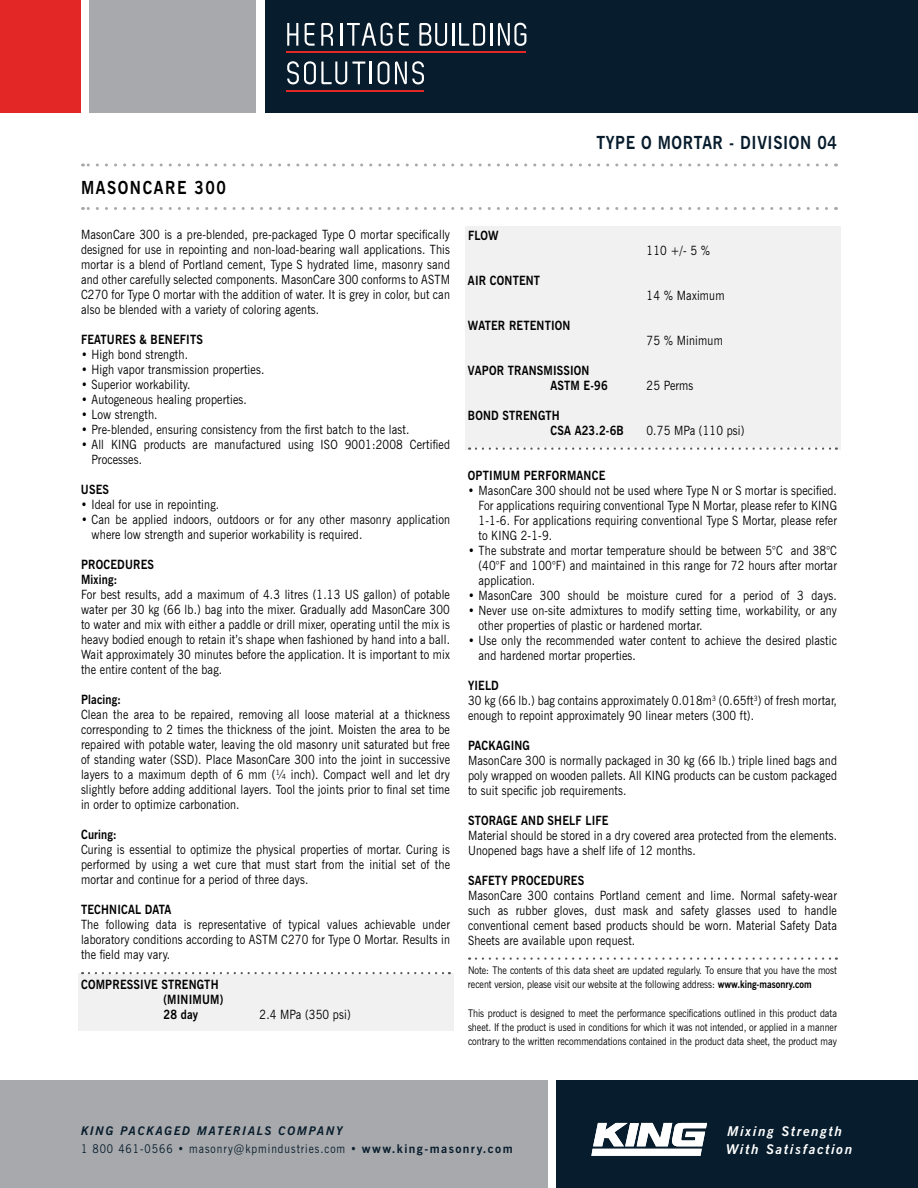
<style>
.page{position:relative;width:918px;height:1188px;background:#fff}
.page>*{position:absolute;margin:0;border:0;box-sizing:border-box;transform-origin:0 0}
.t1{font:700 18px "News Gothic BT";letter-spacing:.04em;color:#071c2c;scale:.87 1}
.t2{font:700 18px "News Gothic BT";letter-spacing:.1em;color:#000;scale:.87 1}
.t3{font:italic 700 13.5px/18px "News Gothic BT";letter-spacing:.12em;color:#fff}
.t4{font:12.75px/15px "News Gothic BT";letter-spacing:.015em;color:#000;text-align:justify;scale:.87 1}
.t5{font:700 12.75px/15px "News Gothic BT";letter-spacing:.015em;color:#000;scale:.87 1}
.t6{font:12px/18px "News Gothic BT";letter-spacing:.095em;color:#071c2c;scale:.87 1}
.t7{font:10.5px/14.2px "News Gothic BT";color:#000;scale:.87 1}
.s1{font-weight:700}
.s2{font-weight:700;font-style:italic}
</style>
<div class="page">
<div style="left:0;top:1080px;width:548px;height:108px;background:#a7a9ac"></div>
<div style="left:556px;top:1080px;width:362px;height:108px;background:#071c2c"></div>
<svg style="left:591px;top:1123px;width:116px;height:33px"></svg>
<div style="left:0;top:0;width:81px;height:112px;background:#e32726"></div>
<div style="left:90px;top:0;width:166px;height:112px;background:#a7a9ac"></div>
<div style="left:265px;top:0;width:653px;height:112px;background:#071c2c"></div>
<svg style="left:82px;top:164px;width:745px;height:2px"></svg>
<svg style="left:82px;top:207px;width:745px;height:3px"></svg>
<hr style="left:287px;top:90px;width:137px;height:2px;background:#e32726">
<hr style="left:287px;top:51px;width:239px;height:2px;background:#e32726">
<svg style="left:287px;top:23px;width:11px;height:23px"></svg>
<svg style="left:305px;top:23px;width:10px;height:23px"></svg>
<svg style="left:321px;top:23px;width:12px;height:23px"></svg>
<hr style="left:340px;top:23px;width:2px;height:23px;background:#fff">
<svg style="left:347px;top:23px;width:46px;height:23px"></svg>
<svg style="left:399px;top:23px;width:10px;height:23px"></svg>
<svg style="left:419px;top:23px;width:28px;height:23px"></svg>
<hr style="left:452px;top:23px;width:2px;height:23px;background:#fff">
<svg style="left:459px;top:23px;width:26px;height:23px"></svg>
<hr style="left:490px;top:23px;width:2px;height:23px;background:#fff">
<svg style="left:498px;top:23px;width:28px;height:23px"></svg>
<svg style="left:287px;top:61px;width:78px;height:23px"></svg>
<hr style="left:370px;top:62px;width:2px;height:22px;background:#fff">
<svg style="left:378px;top:61px;width:46px;height:23px"></svg>
<div style="left:465px;top:226px;width:376px;height:223px;background:#f1f1f2"></div>
<div style="left:78px;top:973px;width:376px;height:57px;background:#f1f1f2"></div>
<hr style="left:82px;top:972px;width:367px;height:2px;background:#fff">
<svg style="left:89px;top:972px;width:361px;height:2px"></svg>
<hr style="left:469px;top:447px;width:367px;height:3px;background:#fff">
<svg style="left:476px;top:447px;width:361px;height:3px"></svg>
<svg style="left:476px;top:957px;width:361px;height:3px"></svg>
<h1 class="t2" style="left:81px;top:176px;width:168px">MASONCARE 300</h1>
<p class="t4" style="left:81px;top:227px;width:426px">MasonCare 300 is a pre-blended, pre-packaged Type O mortar specifically designed for use in repointing and non-load-bearing wall applications. This mortar is a blend of Portland cement, Type S hydrated lime, masonry sand and other carefully selected components. MasonCare 300 conforms to ASTM C270 for Type O mortar with the addition of water. It is grey in color, but can also be blended with a variety of coloring agents.</p>
<p class="t5" style="left:81px;top:332px;width:142px">FEATURES &amp; BENEFITS</p>
<p class="t4" style="left:81px;top:347px;width:125px">• High bond strength.</p>
<p class="t4" style="left:81px;top:362px;width:212px">• High vapor transmission properties.</p>
<p class="t4" style="left:81px;top:377px;width:127px">• Superior workability.</p>
<p class="t4" style="left:81px;top:392px;width:192px">• Autogeneous healing properties.</p>
<p class="t4" style="left:81px;top:407px;width:90px">• Low strength.</p>
<p class="t4" style="left:81px;top:422px;width:379px">• Pre-blended, ensuring consistency from the first batch to the last.</p>
<p class="t4" style="left:92px;top:437px;width:414px;text-indent:-11px">• All Ki ng products are manufactured using ISO 9001:2008 Certified<br>Processes.</p>
<p class="t5" style="left:81px;top:482px;width:34px">USES</p>
<p class="t4" style="left:81px;top:497px;width:160px">• Ideal for use in repointing.</p>
<p class="t4" style="left:92px;top:512px;width:414px;text-indent:-11px">• Can be applied indoors, outdoors or for any other masonry application where low strength and superior workability is required.</p>
<p class="t5" style="left:81px;top:557px;width:85px">PROCEDURES<br>MIXING:</p>
<p class="t4" style="left:81px;top:587px;width:426px">For best results, add a maximum of 4.3 litres (1.13 US gallon) of potable water per 30 kg (66 lb.) bag into the mixer. Gradually add MasonCare 300 to water and mix with either a paddle or drill mixer, operating until the mix is heavy bodied enough to retain it’s shape when fashioned by hand into a ball.<br>Wait approximately 30 minutes before the application. It is important to mix the entire content of the bag.</p>
<p class="t5" style="left:81px;top:692px;width:48px">PLACING:</p>
<p class="t4" style="left:81px;top:707px;width:426px">Clean the area to be repaired, removing all loose material at a thickness corresponding to 2 times the thickness of the joint. Moisten the area to be repaired with potable water, leaving the old masonry unit saturated but free of standing water (SSD). Place MasonCare 300 into the joint in successive layers to a maximum depth of 6 mm (¼ inch). Compact well and let dry slightly before adding additional layers. Tool the joints prior to final set time in order to optimize carbonation.</p>
<p class="t5" style="left:81px;top:827px;width:43px">CURING:</p>
<p class="t4" style="left:81px;top:842px;width:426px">Curing is essential to optimize the physical properties of mortar. Curing is performed by using a wet cure that must start from the initial set of the mortar and continue for a period of three days.</p>
<p class="t5" style="left:81px;top:902px;width:105px">TECHNICAL DATA</p>
<p class="t4" style="left:81px;top:917px;width:426px">The following data is representative of typical values achievable under laboratory conditions according to ASTM C270 for Type O Mortar. Results in the field may vary.</p>
<p class="t5" style="left:81px;top:977px;width:17px">COMPRESSIVE</p>
<p class="t5" style="left:161px;top:977px;width:17px">STREN</p>
<p class="t5" style="left:197px;top:977px;width:18px">GTH</p>
<p class="t5" style="left:163px;top:992px;width:25px">(MINIMUM</p>
<p class="t5" style="left:220px;top:992px;width:6px">)</p>
<p class="t5" style="left:163px;top:1007px;width:41px">28 DAY</p>
<p class="t4" style="left:259px;top:1007px;width:106px">2.4 MPa (350 psi)</p>
<h1 class="t1" style="left:596px;top:132px;width:278px">TYPE O MORTAR - DIVISION 04</h1>
<p class="t5" style="left:468px;top:228px;width:37px">FLOW</p>
<p class="t5" style="left:468px;top:273px;width:43px">AIR CONTENT</p>
<p class="t5" style="left:468px;top:318px;width:15px">WATER</p>
<p class="t5" style="left:509px;top:318px;width:18px">RETENTION</p>
<p class="t4" style="left:647px;top:243px;width:75px">110 +/- 5 %</p>
<p class="t4" style="left:647px;top:288px;width:91px">14 % Maximum</p>
<p class="t4" style="left:647px;top:333px;width:89px">75 % Minimum</p>
<p class="t5" style="left:468px;top:363px;width:18px">VAPOR</p>
<p class="t5" style="left:508px;top:363px;width:9px">TRANSMISSION</p>
<p class="t5" style="left:550px;top:378px;width:67px">ASTM E-96</p>
<p class="t4" style="left:646px;top:378px;width:55px">25 Perms</p>
<p class="t5" style="left:468px;top:408px;width:19px">BOND</p>
<p class="t5" style="left:503px;top:408px;width:9px">STREN</p>
<p class="t5" style="left:550px;top:408px;width:86px;text-indent:-12px">GTH<br>CSA A23.2-6B</p>
<p class="t4" style="left:646px;top:423px;width:114px">0.75 MPa (110 psi)</p>
<p class="t5" style="left:468px;top:468px;width:159px">OPTIMUM PERFORMANCE</p>
<p class="t4" style="left:479px;top:483px;width:414px;text-align:left;text-indent:-11px">• MasonCare 300 should not be used where Type N or S mortar is specified.<br>For applications requiring conventional Type N Mortar, please refer to KING 1-1-6. For applications requiring conventional Type S Mortar, please refer to KING 2-1-9.</p>
<p class="t4" style="left:479px;top:543px;width:414px;text-indent:-11px">• The substrate and mortar temperature should be between 5°C and 38°C (40°F and 100°F) and maintained in this range for 72 hours after mortar application.</p>
<p class="t4" style="left:468px;top:588px;width:426px">• MasonCare 300 should be moisture cured for a period of 3 days.</p>
<p class="t4" style="left:479px;top:603px;width:414px;text-indent:-11px">• N ever use on-site admixtures to modify setting time, workability, or any other properties of plastic or hardened mortar.</p>
<p class="t4" style="left:479px;top:633px;width:414px;text-indent:-11px">• Use only the recommended water content to achieve the desired plastic and hardened mortar properties.</p>
<p class="t4" style="left:468px;top:678px;width:426px;text-align:left"><span class="s1">YIELD<br></span>30 kg (66 lb.) bag contains approximately 0.018m<sup>3</sup> (0.65ft<sup>3</sup>) of fresh mortar, enough to repoint approximately 90 linear meters (300 ft).</p>
<p class="t5" style="left:468px;top:738px;width:72px">PACKAGING</p>
<p class="t4" style="left:468px;top:753px;width:426px">MasonCare 300 is normally packaged in 30 kg (66 lb.) triple lined bags and poly wrapped on wooden pallets. All KING products can be custom packaged to suit specific job requirements.</p>
<p class="t5" style="left:468px;top:813px;width:163px">STORAGE AND SHELF LIFE</p>
<p class="t4" style="left:468px;top:828px;width:426px">Material should be stored in a dry covered area protected from the elements.<br>Unopened bags have a shelf life of 12 months.</p>
<p class="t5" style="left:468px;top:873px;width:135px">SAFETY PROCEDURES</p>
<p class="t4" style="left:468px;top:888px;width:426px">MasonCare 300 contains Portland cement and lime. Normal safety-wear such as rubber gloves, dust mask and safety glasses used to handle conventional cement based products should be worn. Material Safety Data Sheets are available upon request.</p>
<p class="t7" style="left:468px;top:963px;width:426px">N ote: The contents of this data sheet are updated regularly. To ensure that you have the most recent version, please visit our website at the following address: <span class="s1">WWW.KING-MASONRY.COM</span></p>
<p class="t7" style="left:468px;top:1006px;width:426px;text-align:justify">This product is designed to meet the performance specifications outlined in this product data sheet. If the product is used in conditions for which it was not intended, or applied in a manner contrary to the written recommendations contained in the product data sheet, the product may</p>
<p class="t6" style="left:81px;top:1122px;width:498px"><span class="s2">KING PACKAGED MATERIALS COMPANY<br></span>1 800 461-0566 • masonry@kpmindustries.com • <span class="s1">WWW.KING-MASONRY.COM</span></p>
<p class="t3" style="left:726px;top:1123px;width:128px">MIXING STRENGTH<br>WITH SATISFACTION</p>
</div>
